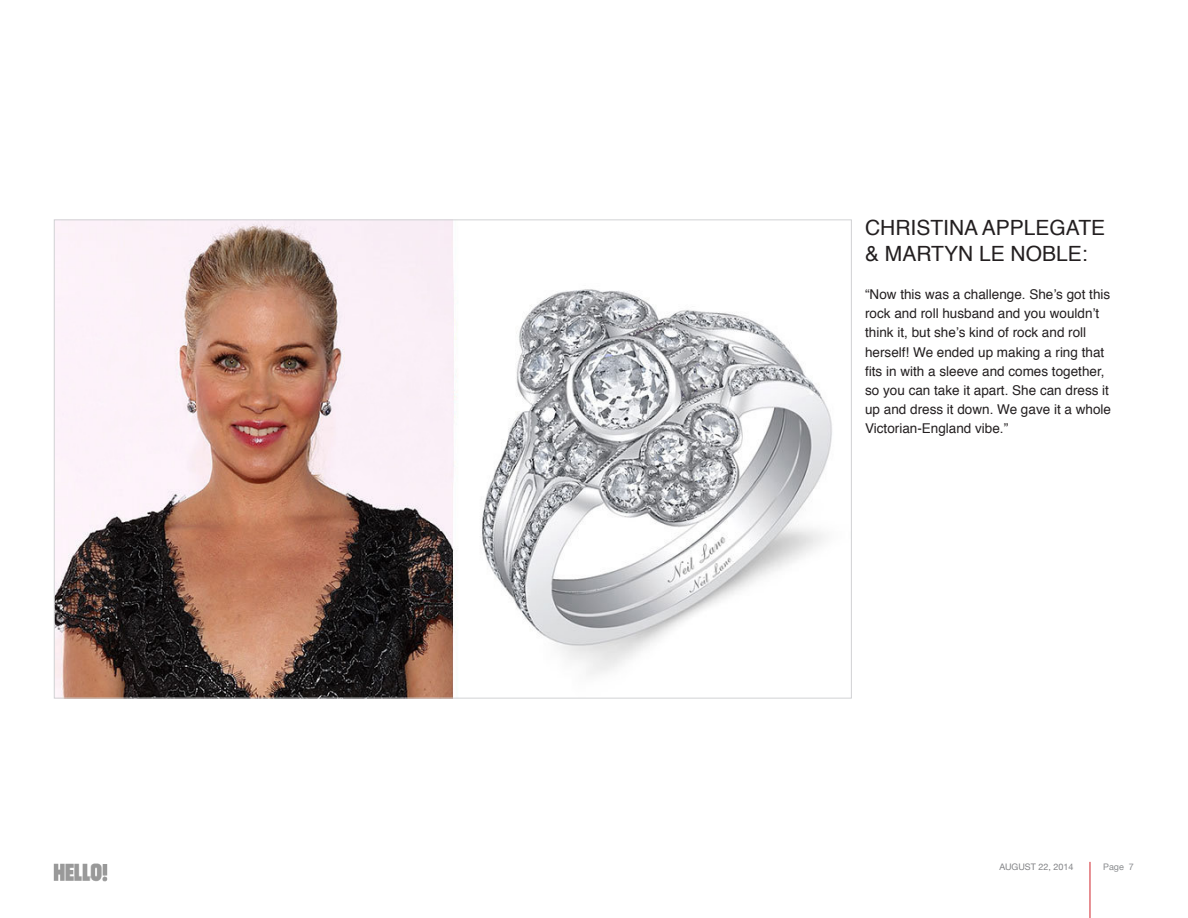
<style>
.page{position:relative;width:1188px;height:918px;background:#fff}
.page>*{position:absolute;margin:0;border:0;box-sizing:border-box;transform-origin:0 0}
.t1{font:21px/25.2px "Helvetica";color:#231f20}
.t2{font:13.5px/19.2px "Helvetica";color:#231f20}
.t3{font:9px "Helvetica Neue";color:#818285}
.t4{font:9px "Helvetica Neue";color:#8a8c8f}
</style>
<div class="page">
<hr style="left:1090px;top:862px;width:1px;height:56px;background:#d1232a">
<img style="left:53px;top:863px;width:55px;height:19px">
<img style="left:56px;top:222px;width:776px;height:474px">
<p class="t1" style="left:865px;top:216px;width:242px">CHRISTINA APPLEGATE &amp; MARTYN LE NOBLE:</p>
<p class="t2" style="left:865px;top:285px;width:247px">“Now this was a challenge. She’s got this rock and roll husband and you wouldn’t think it, but she’s kind of rock and roll</p>
<p class="t2" style="left:865px;top:343px;width:247px">herself! We ended up making a ring that fits in with a sleeve and comes together, so you can take it apart. She can dress it up and dress it down. We gave it a whole Victorian-England vibe.”</p>
<p class="t3" style="left:999px;top:860px;width:76px">AUGUST 22, 2014</p>
<p class="t4" style="left:1103px;top:860px;width:32px">Page 7</p>
</div>
